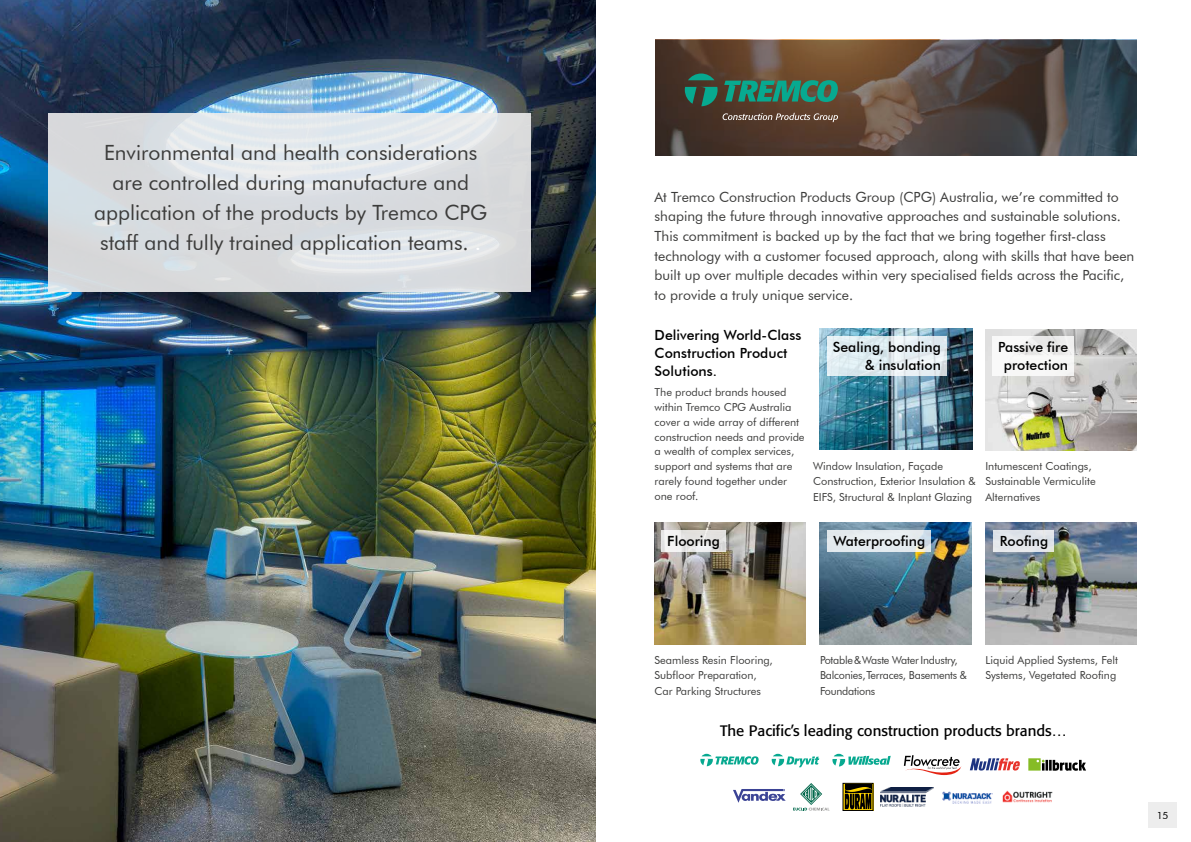
<style>
.page{position:relative;width:1191px;height:842px;background:#fff}
.page>*{position:absolute;margin:0;border:0;box-sizing:border-box;transform-origin:0 0}
.t1{font:21px/30px "Futura BT";color:#3c3c3b;text-align:center}
.t2{font:15px "Formata Pro";color:#000}
.t3{font:14px/19.6px "Futura BT";color:#3c3c3b}
.t4{font:500 14px/18px "Futura BT";color:#000;text-align:right}
.t5{font:11px/15.4px "Futura BT";color:#3c3c3b}
.t6{font:11px/15.4px "Futura BT";letter-spacing:-.02em;color:#3c3c3b}
.t7{font:10px "Futura BT";color:#000}
.s1{font-weight:500;color:#fff}
</style>
<div class="page">
<div style="left:1148px;top:802px;width:28px;height:26px;background:#ededed"></div>
<img style="left:985px;top:329px;width:151px;height:121px">
<img style="left:820px;top:329px;width:152px;height:121px">
<img style="left:0;top:0;width:595px;height:842px">
<svg style="left:48px;top:113px;width:482px;height:179px;background:#dbdfe2"></svg>
<img style="left:654px;top:523px;width:151px;height:121px">
<img style="left:820px;top:523px;width:151px;height:121px">
<img style="left:985px;top:523px;width:151px;height:121px">
<svg style="left:661px;top:530px;width:64px;height:22px"></svg>
<svg style="left:827px;top:530px;width:104px;height:22px;background:#e3eaed"></svg>
<div style="left:993px;top:530px;width:61px;height:22px;background:#e2e6ea"></div>
<svg style="left:827px;top:336px;width:119px;height:40px;background:#e1ebf0"></svg>
<div style="left:992px;top:336px;width:81px;height:40px;background:linear-gradient(to bottom,#efefee,#f9f9f8)"></div>
<svg style="left:655px;top:40px;width:481px;height:116px;background:#51453d"></svg>
<svg style="left:688px;top:74px;width:26px;height:6px"></svg>
<svg style="left:685px;top:87px;width:32px;height:19px"></svg>
<svg style="left:724px;top:80px;width:114px;height:22px;background:#29826b"></svg>
<svg style="left:722px;top:113px;width:116px;height:9px"></svg>
<svg style="left:904px;top:755px;width:57px;height:20px"></svg>
<svg style="left:700px;top:754px;width:58px;height:12px"></svg>
<svg style="left:771px;top:754px;width:48px;height:13px"></svg>
<svg style="left:832px;top:754px;width:58px;height:12px"></svg>
<svg style="left:970px;top:758px;width:49px;height:12px"></svg>
<svg style="left:1028px;top:758px;width:58px;height:13px"></svg>
<svg style="left:793px;top:783px;width:36px;height:27px"></svg>
<div style="left:843px;top:783px;width:30px;height:27px;background:#ffd500"></div>
<div style="left:842px;top:783px;width:31px;height:28px;border:1px solid #000"></div>
<div style="left:845px;top:785px;width:26px;height:8px;background:#000"></div>
<svg style="left:844px;top:787px;width:27px;height:22px"></svg>
<svg style="left:733px;top:789px;width:52px;height:14px"></svg>
<img style="left:880px;top:787px;width:53px;height:19px">
<img style="left:942px;top:791px;width:51px;height:13px">
<img style="left:1002px;top:791px;width:51px;height:12px">
<h1 class="t1" style="left:94px;top:137px;width:395px">Environmental and health considerations are controlled during manufacture and application of the products by Tremco CPG staff and fully trained application teams. <span class="s1">.</span></h1>
<p class="t3" style="left:654px;top:187px;width:481px">At Tremco Construction Products Group (CPG) Australia, we’re committed to shaping the future through innovative approaches and sustainable solutions.<br>This commitment is backed up by the fact that we bring together first-class technology with a customer focused approach, along with skills that have been built up over multiple decades within very specialised fields across the Pacific, to provide a truly unique service.</p>
<p class="t4" style="left:654px;top:326px;width:148px;text-align:left">Delivering World-Class<br>Construction Product<br>Solutions.</p>
<p class="t5" style="left:654px;top:385px;width:152px;line-height:14.8px">The product brands housed within Tremco CPG Australia cover a wide array of different construction needs and provide a wealth of complex services, support and systems that are rarely found together under one roof.</p>
<p class="t4" style="left:833px;top:338px;width:110px">Sealing, bonding &amp; insulation</p>
<p class="t4" style="left:998px;top:338px;width:71px;text-align:center">Passive fire protection</p>
<p class="t5" style="left:813px;top:458px;width:164px">Window Insulation, Façade<br>Construction, Exterior Insulation &amp;<br>EIFS, Structural &amp; Inplant Glazing</p>
<p class="t5" style="left:985px;top:458px;width:112px">Intumescent Coatings,<br>Sustainable Vermiculite<br>Alternatives</p>
<p class="t4" style="left:667px;top:532px;width:54px">Flooring</p>
<p class="t4" style="left:833px;top:532px;width:93px">Waterproofing</p>
<p class="t4" style="left:1000px;top:532px;width:50px">Roofing</p>
<p class="t5" style="left:654px;top:652px;width:120px">Seamless Resin Flooring,<br>Subfloor Preparation,<br>Car Parking Structures</p>
<p class="t6" style="left:820px;top:652px;width:149px">Potable &amp; Waste Water Industry,<br>Balconies, Terraces, Basements &amp;<br>Foundations</p>
<p class="t5" style="left:985px;top:652px;width:134px">Liquid Applied Systems, Felt<br>Systems, Vegetated Roofing</p>
<h2 class="t2" style="left:720px;top:721px;width:348px">The Pacific’s leading construction products brands…</h2>
<p class="t7" style="left:1157px;top:809px;width:13px">15</p>
</div>
